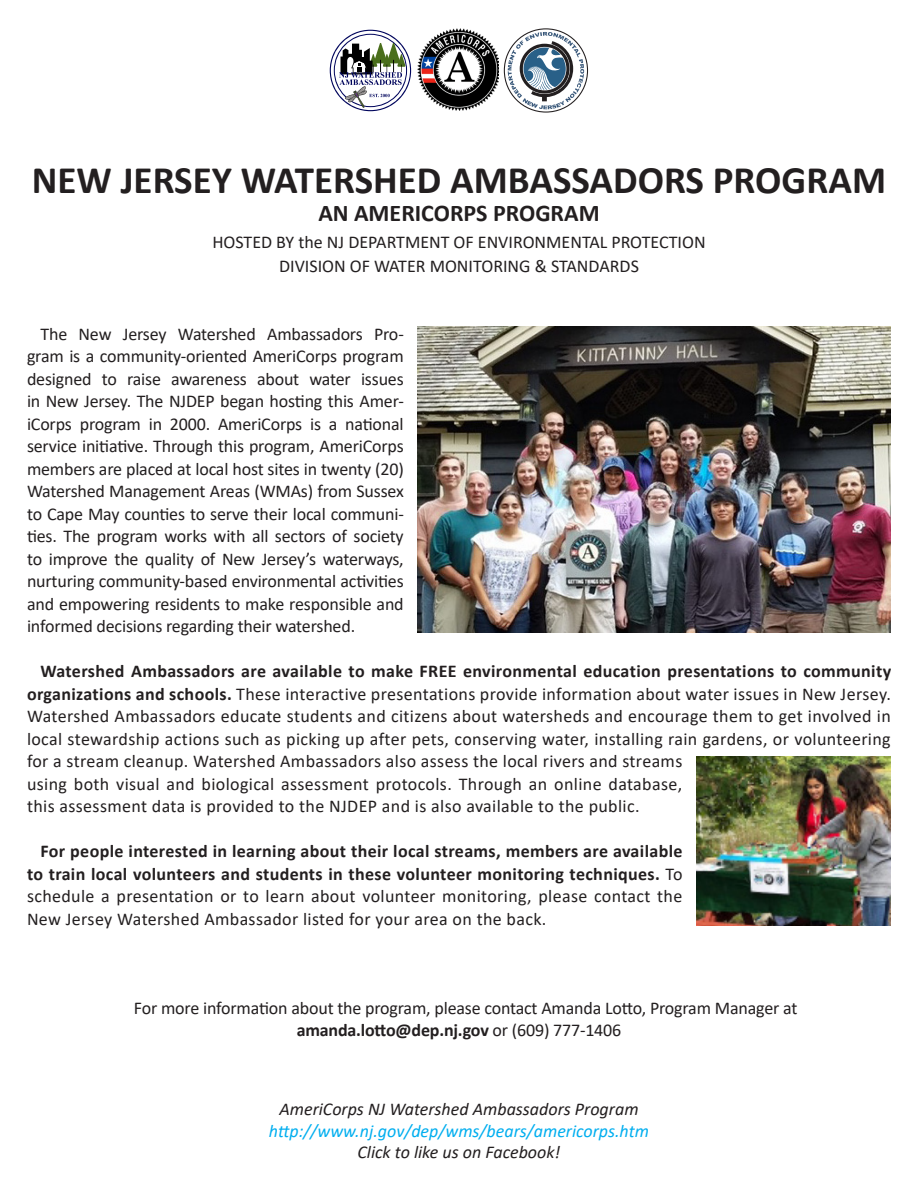
<style>
.page{position:relative;width:918px;height:1188px;background:#fff}
.page>*{position:absolute;margin:0;border:0;box-sizing:border-box;transform-origin:0 0}
.t1{font:700 39px "Calibri";color:#231f20}
.t2{font:700 24px "Calibri";color:#231f20}
.Paragraph_Style_1{font:18px/22.5px "Calibri";letter-spacing:.02em;color:#231f20;text-align:justify}
.Paragraph_Style_1-2{font:700 18px/22.5px "Calibri";letter-spacing:.02em;color:#231f20;text-align:justify}
.Paragraph_Style_1-3{font:18px/22.5px "Calibri";letter-spacing:-.01em;color:#231f20}
.Paragraph_Style_1-4{font:18px "Calibri";color:#231f20}
.t3{font:italic 18px "Calibri";color:#231f20}
.t4{font:italic 18px "Calibri";color:#00aeef}
.s1{font-weight:700}
.s2{font-weight:400}
</style>
<div class="page">
<img style="left:417px;top:326px;width:474px;height:307px">
<img style="left:696px;top:756px;width:195px;height:170px">
<svg style="left:330px;top:30px;width:81px;height:81px"></svg>
<svg style="left:504px;top:28px;width:84px;height:85px"></svg>
<img style="left:418px;top:28px;width:81px;height:83px">
<p class="t1" style="left:32px;top:152px;width:856px">NEW JERSEY WATERSHED AMBASSADORS PROGRAM</p>
<p class="t2" style="left:318px;top:196px;width:283px">AN AMERICORPS PROGRAM</p>
<p class="Paragraph_Style_1-4" style="left:212px;top:230px;width:495px">HOSTED BY the NJ DEPARTMENT OF ENVIRONMENTAL PROTECTION</p>
<p class="Paragraph_Style_1-4" style="left:279px;top:254px;width:361px">DIVISION OF WATER MONITORING &amp; STANDARDS</p>
<p class="Paragraph_Style_1" style="left:27px;top:322px;width:378px;text-indent:14px">The New Jersey Watershed Ambassadors Pro&shy;gram is a community-oriented AmeriCorps program designed to raise awareness about water issues in New Jersey. The NJDEP began hosting this Amer&shy;iCorps program in 2000. AmeriCorps is a national service initiative. Through this program, AmeriCorps members are placed at local host sites in twenty (20)<br>Watershed Management Areas (WMAs) from Sussex to Cape May counties to serve their local communi&shy;ties. The program works with all sectors of society to improve the quality of New Jersey’s waterways, nurturing community-based environmental activities and empowering residents to make responsible and informed decisions regarding their watershed.</p>
<p class="Paragraph_Style_1" style="left:27px;top:660px;width:866px;text-align:left;text-indent:14px"><span class="s1">Watershed Ambassadors are available to make FREE environmental education presentations to community organizations and schools.</span> These interactive presentations provide information about water issues in New Jersey.<br>Watershed Ambassadors educate students and citizens about watersheds and encourage them to get involved in local stewardship actions such as picking up after pets, conserving water, installing rain gardens, or volunteering for a stream cleanup. Watershed Ambassadors also assess the local rivers and streams<br>using both visual and biological assessment protocols. Through an online database,<br>this assessment data is provided to the NJDEP and is also available to the public.</p>
<p class="Paragraph_Style_1-2" style="left:27px;top:840px;width:657px;text-indent:14px">For people interested in learning about their local streams, members are available to train local volunteers and students in these volunteer monitoring techniques. <span class="s2">To schedule a presentation or to learn about volunteer monitoring, please contact the New Jersey Watershed Ambassador listed for your area on the back.</span></p>
<p class="Paragraph_Style_1-3" style="left:297px;top:996px;width:502px;text-indent:-163px">For more information about the program, please contact Amanda Lotto, Program Manager at <span class="s1">amanda.lotto@dep.nj.gov</span> or (609) 777-1406</p>
<p class="t3" style="left:279px;top:1097px;width:361px">AmeriCorps NJ Watershed Ambassadors Program</p>
<p class="t4" style="left:269px;top:1118px;width:382px">http://www.nj.gov/dep/wms/bears/americorps.htm</p>
<p class="t3" style="left:358px;top:1140px;width:204px">Click to like us on Facebook!</p>
</div>
